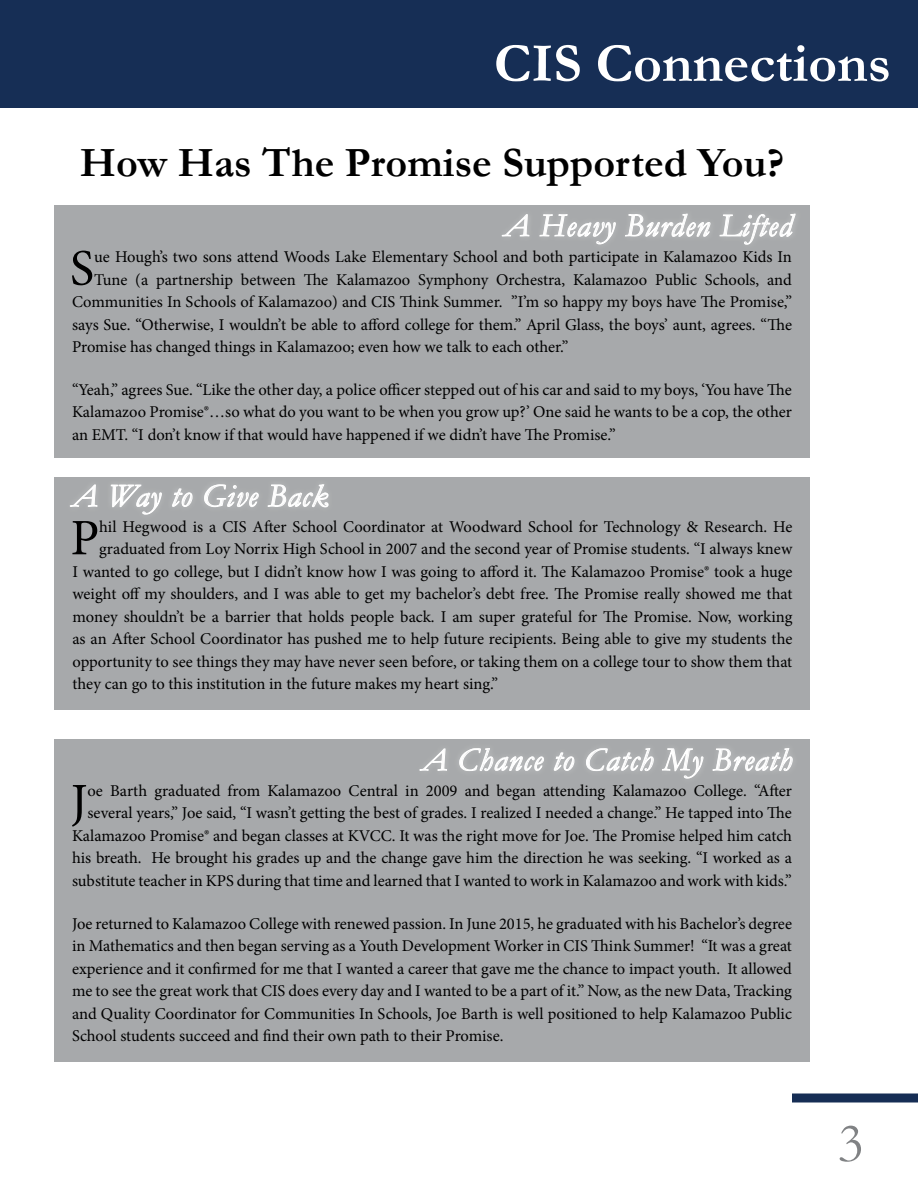
<style>
.page{position:relative;width:918px;height:1188px;background:#fff}
.page>*{position:absolute;margin:0;border:0;box-sizing:border-box;transform-origin:0 0}
.t1{font:700 55.5px "Garamond";color:#fff}
.t2{font:55.5px "Garamond";color:#808284}
.t3{font:51.15px "Minion Pro";color:#000}
.t4{font:700 42px "Garamond";color:#000}
.t5{font:italic 33px "Garamond";letter-spacing:.03em;color:#fff}
.t6{font:16.5px/22.5px "Minion Pro";letter-spacing:-.005em;color:#000;text-align:justify}
</style>
<div class="page">
<div style="left:0;top:0;width:918px;height:108px;background:#162e55"></div>
<div style="left:792px;top:1094px;width:126px;height:8px;background:#162e55"></div>
<div style="left:54px;top:740px;width:756px;height:322px;background:#a7a9ab"></div>
<div style="left:54px;top:477px;width:756px;height:232px;background:#a7a9ab"></div>
<div style="left:54px;top:205px;width:756px;height:253px;background:#a7a9ab"></div>
<svg style="left:419px;top:748px;width:28px;height:23px"></svg>
<svg style="left:459px;top:748px;width:85px;height:24px"></svg>
<svg style="left:554px;top:752px;width:21px;height:19px"></svg>
<svg style="left:586px;top:748px;width:68px;height:24px"></svg>
<svg style="left:662px;top:748px;width:42px;height:31px"></svg>
<svg style="left:712px;top:739px;width:81px;height:33px"></svg>
<svg style="left:501px;top:214px;width:29px;height:23px"></svg>
<svg style="left:539px;top:214px;width:77px;height:31px"></svg>
<svg style="left:625px;top:213px;width:86px;height:24px"></svg>
<svg style="left:719px;top:213px;width:77px;height:32px"></svg>
<svg style="left:70px;top:484px;width:28px;height:23px"></svg>
<svg style="left:110px;top:484px;width:52px;height:31px"></svg>
<svg style="left:172px;top:488px;width:21px;height:19px"></svg>
<svg style="left:204px;top:484px;width:55px;height:23px"></svg>
<svg style="left:267px;top:484px;width:62px;height:24px"></svg>
<h1 class="t1" style="left:494px;top:26px;width:399px">CIS Connections</h1>
<h3 class="t4" style="left:80px;top:134px;width:706px">How Has The Promise Supported You?</h3>
<h3 class="t5" style="left:504px;top:203px;width:289px">A Heavy Burden Lifted</h3>
<h2 class="t3" style="left:70px;top:234px;width:26px">S</h2>
<p class="t6" style="left:94px;top:246px;width:699px">ue Hough’s two sons attend Woods Lake Elementary School and both participate in Kalamazoo Kids In</p>
<p class="t6" style="left:94px;top:268px;width:699px">Tune (a partnership between The Kalamazoo Symphony Orchestra, Kalamazoo Public Schools, and</p>
<p class="t6" style="left:72px;top:291px;width:722px">Communities In Schools of Kalamazoo) and CIS Think Summer. ”I’m so happy my boys have The Promise,”</p>
<p class="t6" style="left:72px;top:313px;width:722px">says Sue. “Otherwise, I wouldn’t be able to afford college for them.” April Glass, the boys’ aunt, agrees. “The</p>
<p class="t6" style="left:72px;top:336px;width:498px">Promise has changed things in Kalamazoo; even how we talk to each other.”</p>
<p class="t6" style="left:72px;top:378px;width:721px">“Yeah,” agrees Sue. “Like the other day, a police officer stepped out of his car and said to my boys, ‘You have The Kalamazoo Promise®…so what do you want to be when you grow up?’ One said he wants to be a cop, the other an EMT. “I don’t know if that would have happened if we didn’t have The Promise.”</p>
<h3 class="t5" style="left:72px;top:473px;width:257px">A Way to Give Back</h3>
<h2 class="t3" style="left:70px;top:504px;width:30px">P</h2>
<p class="t6" style="left:99px;top:515px;width:695px">hil Hegwood is a CIS After School Coordinator at Woodward School for Technology &amp; Research. He</p>
<p class="t6" style="left:99px;top:538px;width:695px">graduated from Loy Norrix High School in 2007 and the second year of Promise students. “I always knew</p>
<p class="t6" style="left:72px;top:560px;width:722px">I wanted to go college, but I didn’t know how I was going to afford it. The Kalamazoo Promise® took a huge</p>
<p class="t6" style="left:72px;top:583px;width:721px">weight off my shoulders, and I was able to get my bachelor’s debt free. The Promise really showed me that</p>
<p class="t6" style="left:72px;top:605px;width:721px">money shouldn’t be a barrier that holds people back. I am super grateful for The Promise. Now, working</p>
<p class="t6" style="left:72px;top:628px;width:722px">as an After School Coordinator has pushed me to help future recipients. Being able to give my students the</p>
<p class="t6" style="left:72px;top:650px;width:721px">opportunity to see things they may have never seen before, or taking them on a college tour to show them that</p>
<p class="t6" style="left:72px;top:673px;width:427px">they can go to this institution in the future makes my heart sing.”</p>
<h3 class="t5" style="left:422px;top:737px;width:371px">A Chance to Catch My Breath</h3>
<p class="t6" style="left:72px;top:779px;width:722px;text-align:right">oe Barth graduated from Kalamazoo Central in 2009 and began attending Kalamazoo College. “After several years,” Joe said, “I wasn’t getting the best of grades. I realized I needed a change.” He tapped into The Kalamazoo Promise® and began classes at KVCC. It was the right move for Joe. The Promise helped him catch his breath. He brought his grades up and the change gave him the direction he was seeking. “I worked as a substitute teacher in KPS during that time and learned that I wanted to work in Kalamazoo and work with kids.”</p>
<p class="t6" style="left:72px;top:912px;width:722px">Joe returned to Kalamazoo College with renewed passion. In June 2015, he graduated with his Bachelor’s degree in Mathematics and then began serving as a Youth Development Worker in CIS Think Summer! “It was a great experience and it confirmed for me that I wanted a career that gave me the chance to impact youth. It allowed me to see the great work that CIS does every day and I wanted to be a part of it.” Now, as the new Data, Tracking and Quality Coordinator for Communities In Schools, Joe Barth is well positioned to help Kalamazoo Public School students succeed and find their own path to their Promise.</p>
<h2 class="t3" style="left:71px;top:768px;width:18px">J</h2>
<h1 class="t2" style="left:837px;top:1106px;width:28px">3</h1>
</div>
